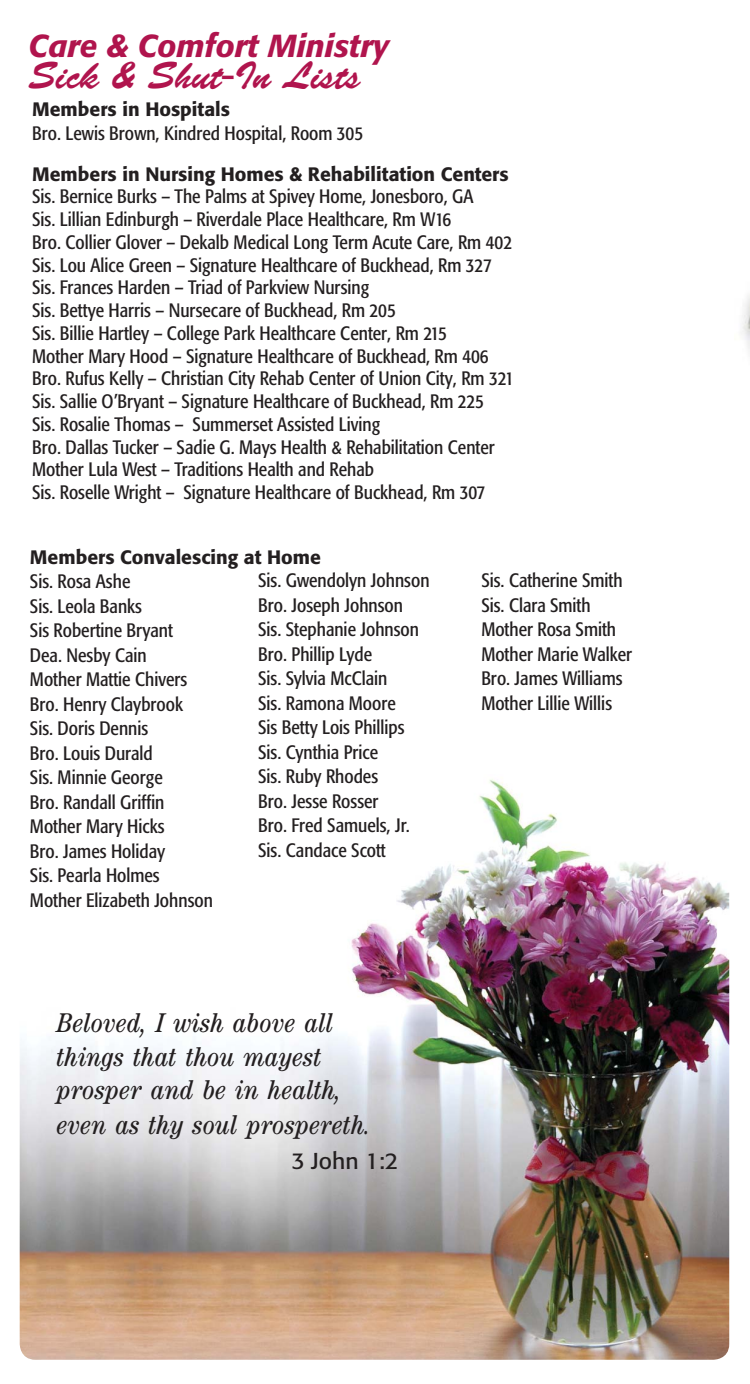
<style>
.page{position:relative;width:750px;height:1384px;background:#fff}
.page>*{position:absolute;margin:0;border:0;box-sizing:border-box;transform-origin:0 0}
.t1{font:38.5px "Brush Script Std";color:#b0144d}
.t2{font:italic 500 31.5px "Formata";color:#b0144d}
.t3{font:italic condensed 28px/34.1px "Century Itc T";color:#231f20}
.t4{font:22.75px "Formata";color:#231f20}
.t5{font:condensed 19.25px/24.5px "Formata";color:#231f20}
.s1{font-weight:500;font-stretch:normal}
</style>
<div class="page">
<img style="left:742px;top:296px;width:7px;height:53px">
<img style="left:20px;top:779px;width:708px;height:581px">
<p class="t2" style="left:29px;top:32px;width:362px">Care &amp; Comfort Ministry</p>
<p class="t1" style="left:29px;top:52px;width:333px">Sick &amp; Shut-In Lists</p>
<p class="t5" style="left:32px;top:98px;width:332px"><span class="s1">Members in Hospitals<br></span>Bro. Lewis Brown, Kindred Hospital, Room 305</p>
<p class="t5" style="left:32px;top:164px;width:483px;line-height:22.8px"><span class="s1">Members in Nursing Homes &amp; Rehabilitation Centers </span>Sis. Bernice Burks – The Palms at Spivey Home, Jonesboro, GA<br>Sis. Lillian Edinburgh – Riverdale Place Healthcare, Rm W16<br>Bro. Collier Glover – Dekalb Medical Long Term Acute Care, Rm 402<br>Sis. Lou Alice Green – Signature Healthcare of Buckhead, Rm 327<br>Sis. Frances Harden – Triad of Parkview Nursing<br>Sis. Bettye Harris – Nursecare of Buckhead, Rm 205<br>Sis. Billie Hartley – College Park Healthcare Center, Rm 215<br>Mother Mary Hood – Signature Healthcare of Buckhead, Rm 406<br>Bro. Rufus Kelly – Christian City Rehab Center of Union City, Rm 321<br>Sis. Sallie O’Bryant – Signature Healthcare of Buckhead, Rm 225<br>Sis. Rosalie Thomas – Summerset Assisted Living<br>Bro. Dallas Tucker – Sadie G. Mays Health &amp; Rehabilitation Center Mother Lula West – Traditions Health and Rehab<br>Sis. Roselle Wright – Signature Healthcare of Buckhead, Rm 307</p>
<p class="t5" style="left:30px;top:546px;width:292px"><span class="s1">Members Convalescing at Home<br></span>Sis. Rosa Ashe<br>Sis. Leola Banks<br>Sis Robertine Bryant<br>Dea. Nesby Cain<br>Mother Mattie Chivers<br>Bro. Henry Claybrook<br>Sis. Doris Dennis<br>Bro. Louis Durald<br>Sis. Minnie George<br>Bro. Randall Griffin<br>Mother Mary Hicks<br>Bro. James Holiday<br>Sis. Pearla Holmes<br>Mother Elizabeth Johnson</p>
<p class="t5" style="left:258px;top:570px;width:173px">Sis. Gwendolyn Johnson<br>Bro. Joseph Johnson<br>Sis. Stephanie Johnson<br>Bro. Phillip Lyde<br>Sis. Sylvia McClain<br>Sis. Ramona Moore<br>Sis Betty Lois Phillips<br>Sis. Cynthia Price<br>Sis. Ruby Rhodes<br>Bro. Jesse Rosser<br>Bro. Fred Samuels, Jr.<br>Sis. Candace Scott</p>
<p class="t5" style="left:481px;top:570px;width:152px">Sis. Catherine Smith<br>Sis. Clara Smith<br>Mother Rosa Smith<br>Mother Marie Walker<br>Bro. James Williams<br>Mother Lillie Willis</p>
<p class="t3" style="left:56px;top:1007px;width:315px">Beloved, I wish above all things that thou mayest prosper and be in health, even as thy soul prospereth.</p>
<p class="t4" style="left:291px;top:1151px;width:108px">3 John 1:2</p>
</div>
